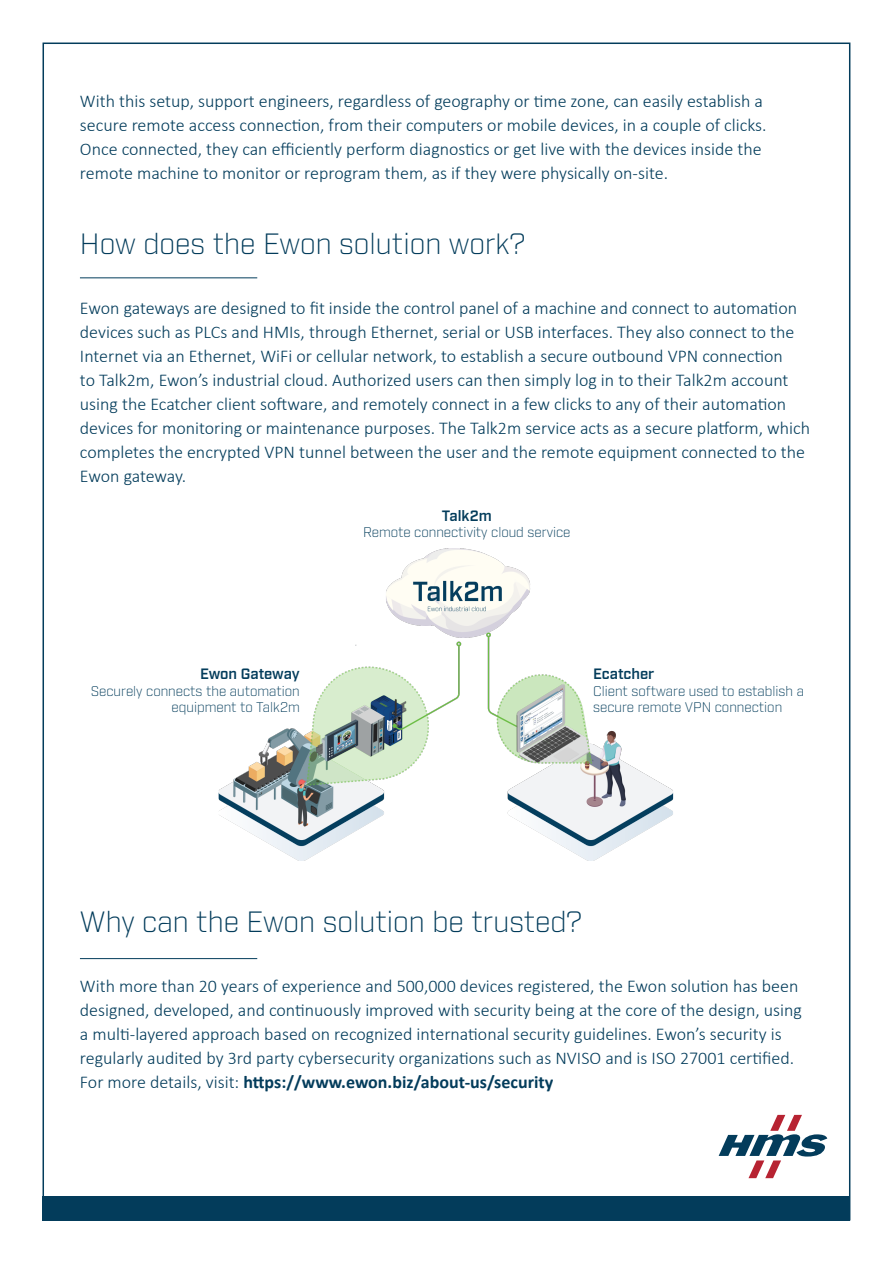
<style>
.page{position:relative;width:893px;height:1263px;background:#fff}
.page>*{position:absolute;margin:0;border:0;box-sizing:border-box;transform-origin:0 0}
.t1{font:300 28.5px "Industry";color:#033c5b}
.t2{font:300 18px/24px "Calibri";color:#033c5b}
.t3{font:700 18px "Calibri";color:#033c5b}
.t4{font:600 15px "Industry";letter-spacing:-.005em;color:#033c5b}
.t5{font:300 13.5px/16.2px "Industry";color:#033c5b}
.s1{font-weight:300}
</style>
<div class="page">
<svg style="left:719px;top:1115px;width:108px;height:63px"></svg>
<div style="left:43px;top:1196px;width:807px;height:24px;background:#033c5b"></div>
<hr style="left:80px;top:277px;width:177px;height:1px;background:#033c5b">
<hr style="left:80px;top:958px;width:177px;height:1px;background:#033c5b">
<img style="left:218px;top:549px;width:456px;height:311px">
<p class="t2" style="left:80px;top:89px;width:688px">With this setup, support engineers, regardless of geography or time zone, can easily establish a secure remote access connection, from their computers or mobile devices, in a couple of clicks.</p>
<p class="t2" style="left:80px;top:137px;width:683px">Once connected, they can efficiently perform diagnostics or get live with the devices inside the remote machine to monitor or reprogram them, as if they were physically on-site.</p>
<p class="t1" style="left:80px;top:227px;width:447px">How does the Ewon solution work?</p>
<p class="t2" style="left:80px;top:296px;width:732px">Ewon gateways are designed to fit inside the control panel of a machine and connect to automation devices such as PLCs and HMIs, through Ethernet, serial or USB interfaces. They also connect to the Internet via an Ethernet, WiFi or cellular network, to establish a secure outbound VPN connection<br>to Talk2m, Ewon’s industrial cloud. Authorized users can then simply log in to their Talk2m account using the Ecatcher client software, and remotely connect in a few clicks to any of their automation devices for monitoring or maintenance purposes. The Talk2m service acts as a secure platform, which completes the encrypted VPN tunnel between the user and the remote equipment connected to the Ewon gateway.</p>
<p class="t4" style="left:200px;top:665px;width:101px">Ewon Gateway</p>
<p class="t5" style="left:91px;top:683px;width:211px;text-align:right">Securely connects the automation equipment to Talk2m</p>
<p class="t4" style="left:442px;top:507px;width:51px">Talk2m</p>
<p class="t5" style="left:363px;top:525px;width:209px">Remote connectivity cloud service</p>
<p class="t4" style="left:593px;top:665px;width:63px">Ecatcher</p>
<p class="t5" style="left:593px;top:683px;width:212px">Client software used to establish a secure remote VPN connection</p>
<p class="t1" style="left:80px;top:905px;width:504px">Why can the Ewon solution be trusted?</p>
<p class="t2" style="left:80px;top:974px;width:723px">With more than 20 years of experience and 500,000 devices registered, the Ewon solution has been designed, developed, and continuously improved with security being at the core of the design, using a multi-layered approach based on recognized international security guidelines. Ewon’s security is regularly audited by 3rd party cybersecurity organizations such as NVISO and is ISO 27001 certified.</p>
<p class="t3" style="left:80px;top:1069px;width:475px"><span class="s1">For more details, visit:</span> https://www.ewon.biz/about-us/security</p>
</div>
